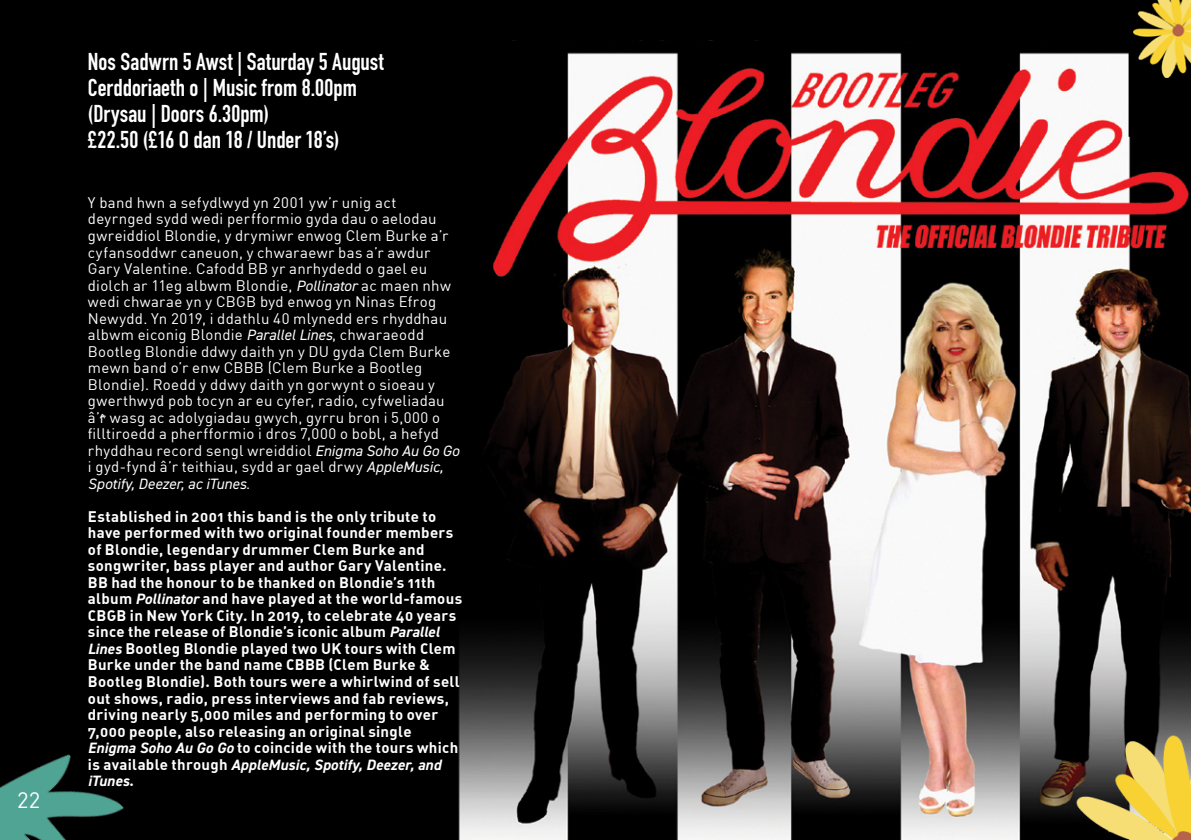
<style>
.page{position:relative;width:1191px;height:840px;background:#fff}
.page>*{position:absolute;margin:0;border:0;box-sizing:border-box;transform-origin:0 0}
.t1{font:700 24px "DIN Condensed";color:#fff}
.t2{font:22px "DIN";color:#fff}
.t3{font:15px/16.6px "DIN";letter-spacing:.02em;color:#fff}
.t4{font:15px/16.4px "DIN Bold Alternate";letter-spacing:.02em;color:#fff}
.t5{font:14px "DIN";color:#fff}
.s1{font-family:"DIN2014";font-style:italic}
.s2{font-family:"DIN2014";font-weight:700;font-style:italic}
</style>
<div class="page">
<div style="left:0;top:0;width:642px;height:839px;background:#000"></div>
<img style="left:0;top:754px;width:124px;height:85px">
<img style="left:458px;top:41px;width:670px;height:798px">
<svg style="left:1128px;top:41px;width:63px;height:688px;background:#20110e"></svg>
<div style="left:513px;top:0;width:620px;height:41px;background:#000"></div>
<img style="left:1133px;top:0;width:58px;height:77px">
<img style="left:1064px;top:729px;width:127px;height:110px">
<p class="t2" style="left:17px;top:785px;width:25px">22</p>
<p class="t1" style="left:88px;top:45px;width:297px">Nos Sadwrn 5 Awst | Saturday 5 August</p>
<p class="t1" style="left:88px;top:71px;width:270px">Cerddoriaeth o | Music from 8.00pm</p>
<p class="t1" style="left:88px;top:97px;width:183px">(Drysau | Doors 6.30pm)</p>
<p class="t1" style="left:88px;top:123px;width:253px">£22.50 (£16 O dan 18 / Under 18’s)</p>
<p class="t3" style="left:88px;top:194px;width:373px">Y band hwn a sefydlwyd yn 2001 yw’r unig act deyrnged sydd wedi perfformio gyda dau o aelodau gwreiddiol Blondie, y drymiwr enwog Clem Burke a’r cyfansoddwr caneuon, y chwaraewr bas a’r awdur Gary Valentine. Cafodd BB yr anrhydedd o gael eu diolch ar 11eg albwm Blondie, <span class="s1">Pollinator</span> ac maen nhw wedi chwarae yn y CBGB byd enwog yn Ninas Efrog Newydd. Yn 2019, i ddathlu 40 mlynedd ers rhyddhau albwm eiconig Blondie <span class="s1">Parallel Lines</span>, chwaraeodd Bootleg Blondie ddwy daith yn y DU gyda Clem Burke mewn band o’r enw CBBB (Clem Burke a Bootleg Blondie). Roedd y ddwy daith yn gorwynt o sioeau y gwerthwyd pob tocyn ar eu cyfer, radio, cyfweliadau â’r wasg ac adolygiadau gwych, gyrru bron i 5,000 o filltiroedd a pherfformio i dros 7,000 o bobl, a hefyd rhyddhau record sengl wreiddiol <span class="s1">Enigma Soho Au Go Go </span>i gyd-fynd â’r teithiau, sydd ar gael drwy <span class="s1">AppleMusic, Spotify, Deezer, ac iTunes</span>.</p>
<p class="t4" style="left:88px;top:507px;width:376px">Established in 2001 this band is the only tribute to have performed with two original founder members of Blondie, legendary drummer Clem Burke and songwriter, bass player and author Gary Valentine.<br>BB had the honour to be thanked on Blondie’s 11th album <span class="s2">Pollinator</span> and have played at the world-famous CBGB in New York City. In 2019, to celebrate 40 years since the release of Blondie’s iconic album <span class="s2">Parallel Lines</span> Bootleg Blondie played two UK tours with Clem Burke under the band name CBBB (Clem Burke &amp; Bootleg Blondie). Both tours were a whirlwind of sell out shows, radio, press interviews and fab reviews, driving nearly 5,000 miles and performing to over 7,000 people, also releasing an original single <span class="s2">Enigma Soho Au Go Go</span> to coincide with the tours which is available through <span class="s2">AppleMusic, Spotify, Deezer, and iTunes</span>.</p>
<p class="t5" style="left:99px;top:409px;width:9px">^</p>
</div>
